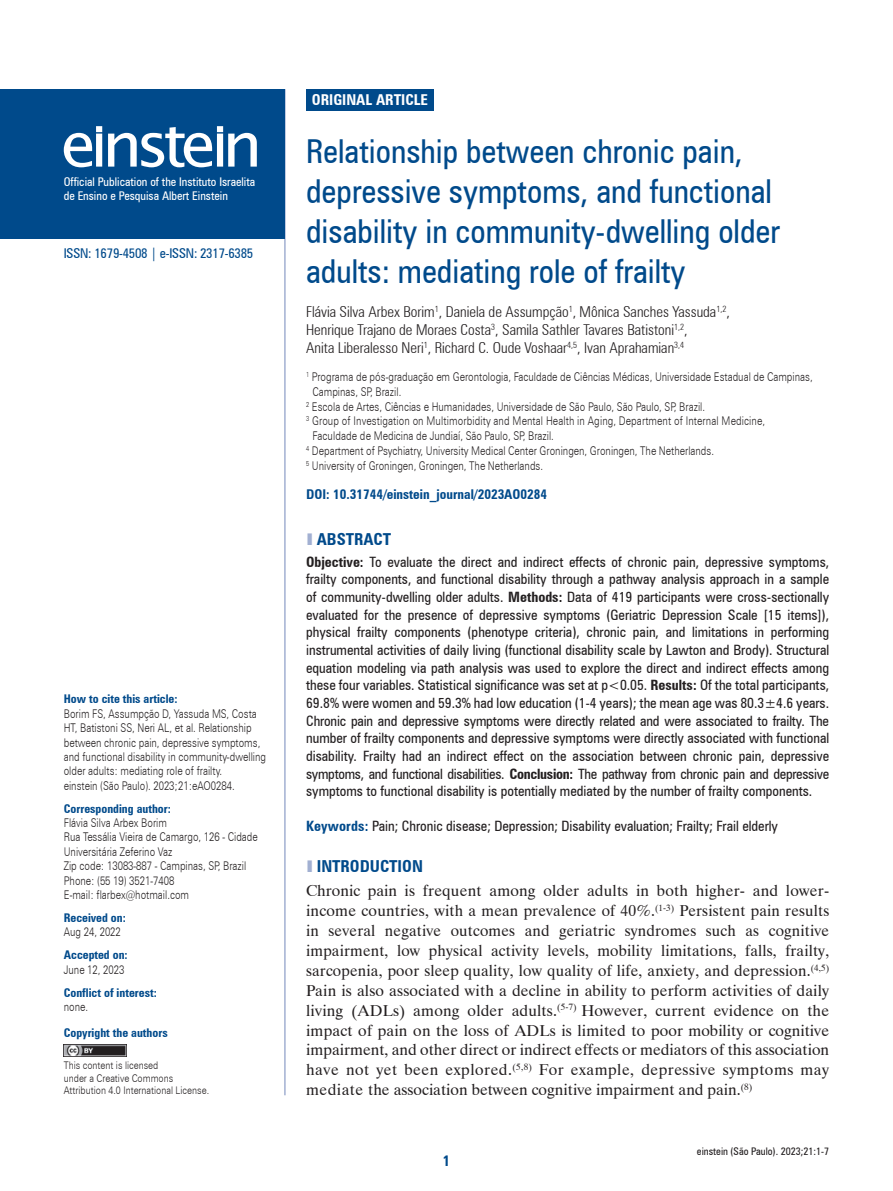
<style>
.page{position:relative;width:893px;height:1191px;background:#fff}
.page>*{position:absolute;margin:0;border:0;box-sizing:border-box;transform-origin:0 0}
.t1{font:condensed 33px/40px "Zurich BT";color:#004a8b}
.t2{font:700 condensed 16.5px "Zurich BT";color:#004a8b}
.t3{font:15.75px/20px "Dutch 801 BT";color:#231f20;text-align:justify}
.t4{font:300 condensed 15px/18.5px "Zurich BT";color:#231f20}
.t5{font:700 condensed 15px "Zurich BT";color:#fff}
.t6{font:700 condensed 15px "Zurich BT";color:#004a8b}
.t7{font:condensed 14.25px/17.7px "Zurich BT";color:#231f20;text-align:justify}
.t8{font:700 condensed 13.5px "Zurich BT";color:#004a8b}
.t9{font:condensed 13.5px "Zurich BT";letter-spacing:-.02em;color:#004a8b}
.t10{font:300 12px/14.4px "Zurich BT";color:#231f20;scale:.8 1}
.t11{font:700 condensed 12px "Zurich BT";color:#004a8b}
.t12{font:condensed 12px/14.4px "Zurich BT";color:#fff}
.t13{font:300 10.5px/12.6px "Zurich BT";color:#231f20;scale:.85 1}
.t14{font:condensed 10.5px "Zurich BT";color:#231f20}
.s1{color:#a2b0d2}
.s2{font-weight:700}
.s3{font-weight:700;color:#004a8b}
</style>
<div class="page">
<img style="left:64px;top:1044px;width:63px;height:12px">
<div style="left:306px;top:89px;width:128px;height:21px;background:#004a8b"></div>
<hr style="left:284px;top:89px;width:2px;height:1006px;background:#a2b0d2">
<div style="left:0;top:89px;width:284px;height:149px;background:#004a8b"></div>
<svg style="left:108px;top:126px;width:149px;height:41px"></svg>
<svg style="left:64px;top:126px;width:38px;height:41px"></svg>
<p class="t12" style="left:64px;top:174px;width:193px">Official Publication of the Instituto Israelita de Ensino e Pesquisa Albert Einstein</p>
<p class="t9" style="left:64px;top:245px;width:191px">ISSN: 1679-4508 | e-ISSN: 2317-6385</p>
<p class="t11" style="left:64px;top:692px;width:115px">How to cite this article:</p>
<p class="t10" style="left:64px;top:706px;width:254px">Borim FS, Assumpção D, Yassuda MS, Costa HT, Batistoni SS, Neri AL, et al. Relationship between chronic pain, depressive symptoms, and functional disability in community-dwelling older adults: mediating role of frailty.<br>einstein (São Paulo). 2023;21:eAO0284.</p>
<p class="t11" style="left:64px;top:801px;width:109px">Corresponding author:</p>
<p class="t10" style="left:64px;top:815px;width:244px">Flávia Silva Arbex Borim<br>Rua Tessália Vieira de Camargo, 126 - Cidade<br>Universitária Zeferino Vaz<br>Zip code: 13083-887 - Campinas, SP, Brazil<br>Phone: (55 19) 3521-7408<br>E-mail: flarbex@hotmail.com</p>
<p class="t11" style="left:64px;top:910px;width:64px">Received on:</p>
<p class="t10" style="left:64px;top:925px;width:73px">Aug 24, 2022</p>
<p class="t11" style="left:64px;top:947px;width:65px">Accepted on:</p>
<p class="t10" style="left:64px;top:962px;width:77px">June 12, 2023</p>
<p class="t11" style="left:64px;top:985px;width:95px">Conflict of interest:</p>
<p class="t10" style="left:64px;top:999px;width:32px">none.</p>
<p class="t11" style="left:64px;top:1025px;width:105px">Copyright the authors</p>
<p class="t13" style="left:64px;top:1058px;width:173px">This content is licensed<br>under a Creative Commons<br>Attribution 4.0 International License.</p>
<p class="t5" style="left:312px;top:91px;width:118px">ORIGINAL ARTICLE</p>
<h1 class="t1" style="left:306px;top:131px;width:475px">Relationship between chronic pain, depressive symptoms, and functional disability in community-dwelling older adults: mediating role of frailty</h1>
<p class="t4" style="left:306px;top:302px;width:425px">Flávia Silva Arbex Borim<sup>1</sup>, Daniela de Assumpção<sup>1</sup>, Mônica Sanches Yassuda<sup>1,2</sup>,<br>Henrique Trajano de Moraes Costa<sup>3</sup>, Samila Sathler Tavares Batistoni<sup>1,2</sup>,<br>Anita Liberalesso Neri<sup>1</sup>, Richard C. Oude Voshaar<sup>4,5</sup>, Ivan Aprahamian<sup>3,4</sup></p>
<p class="t10" style="left:306px;top:369px;width:635px"><sup>1</sup> Programa de pós-graduação em Gerontologia, Faculdade de Ciências Médicas, Universidade Estadual de Campinas,</p>
<p class="t10" style="left:313px;top:384px;width:112px">Campinas, SP, Brazil.</p>
<p class="t10" style="left:306px;top:399px;width:500px"><sup>2</sup> Escola de Artes, Ciências e Humanidades, Universidade de São Paulo, São Paulo, SP, Brazil.</p>
<p class="t10" style="left:306px;top:414px;width:575px"><sup>3</sup> Group of Investigation on Multimorbidity and Mental Health in Aging, Department of Internal Medicine,</p>
<p class="t10" style="left:313px;top:428px;width:303px">Faculdade de Medicina de Jundiaí, São Paulo, SP, Brazil.</p>
<p class="t10" style="left:306px;top:443px;width:511px"><sup>4</sup> Department of Psychiatry, University Medical Center Groningen, Groningen, The Netherlands.</p>
<p class="t10" style="left:306px;top:458px;width:298px"><sup>5</sup> University of Groningen, Groningen, The Netherlands.</p>
<p class="t8" style="left:306px;top:486px;width:243px">DOI: 10.31744/einstein_journal/2023AO0284</p>
<p class="t2" style="left:306px;top:529px;width:86px"><span class="s1">❚</span> ABSTRACT</p>
<p class="t7" style="left:306px;top:553px;width:524px"><span class="s2">Objective:</span> To evaluate the direct and indirect effects of chronic pain, depressive symptoms, frailty components, and functional disability through a pathway analysis approach in a sample of community-dwelling older adults. <span class="s2">Methods:</span> Data of 419 participants were cross-sectionally evaluated for the presence of depressive symptoms (Geriatric Depression Scale [15 items]), physical frailty components (phenotype criteria), chronic pain, and limitations in performing instrumental activities of daily living (functional disability scale by Lawton and Brody). Structural equation modeling via path analysis was used to explore the direct and indirect effects among these four variables. Statistical significance was set at p&lt;0.05. <span class="s2">Results:</span> Of the total participants, 69.8% were women and 59.3% had low education (1-4 years); the mean age was 80.3±4.6 years.<br>Chronic pain and depressive symptoms were directly related and were associated to frailty. The number of frailty components and depressive symptoms were directly associated with functional disability. Frailty had an indirect effect on the association between chronic pain, depressive symptoms, and functional disabilities. <span class="s2">Conclusion:</span> The pathway from chronic pain and depressive symptoms to functional disability is potentially mediated by the number of frailty components.</p>
<p class="t7" style="left:306px;top:817px;width:473px"><span class="s3">Keywords:</span> Pain; Chronic disease; Depression; Disability evaluation; Frailty; Frail elderly</p>
<p class="t2" style="left:306px;top:856px;width:118px"><span class="s1">❚</span> INTRODUCTION</p>
<p class="t3" style="left:306px;top:880px;width:525px">Chronic pain is frequent among older adults in both higher- and lower&shy;income countries, with a mean prevalence of 40%.<sup>(1-3)</sup> Persistent pain results in several negative outcomes and geriatric syndromes such as cognitive impairment, low physical activity levels, mobility limitations, falls, frailty, sarcopenia, poor sleep quality, low quality of life, anxiety, and depression.<sup>(4,5)<br></sup>Pain is also associated with a decline in ability to perform activities of daily living (ADLs) among older adults.<sup>(5-7)</sup> However, current evidence on the impact of pain on the loss of ADLs is limited to poor mobility or cognitive impairment, and other direct or indirect effects or mediators of this association have not yet been explored.<sup>(5,8)</sup> For example, depressive symptoms may mediate the association between cognitive impairment and pain.<sup>(8)</sup></p>
<p class="t6" style="left:443px;top:1151px;width:9px">1</p>
<p class="t14" style="left:697px;top:1144px;width:134px">einstein (São Paulo). 2023;21:1-7</p>
</div>
